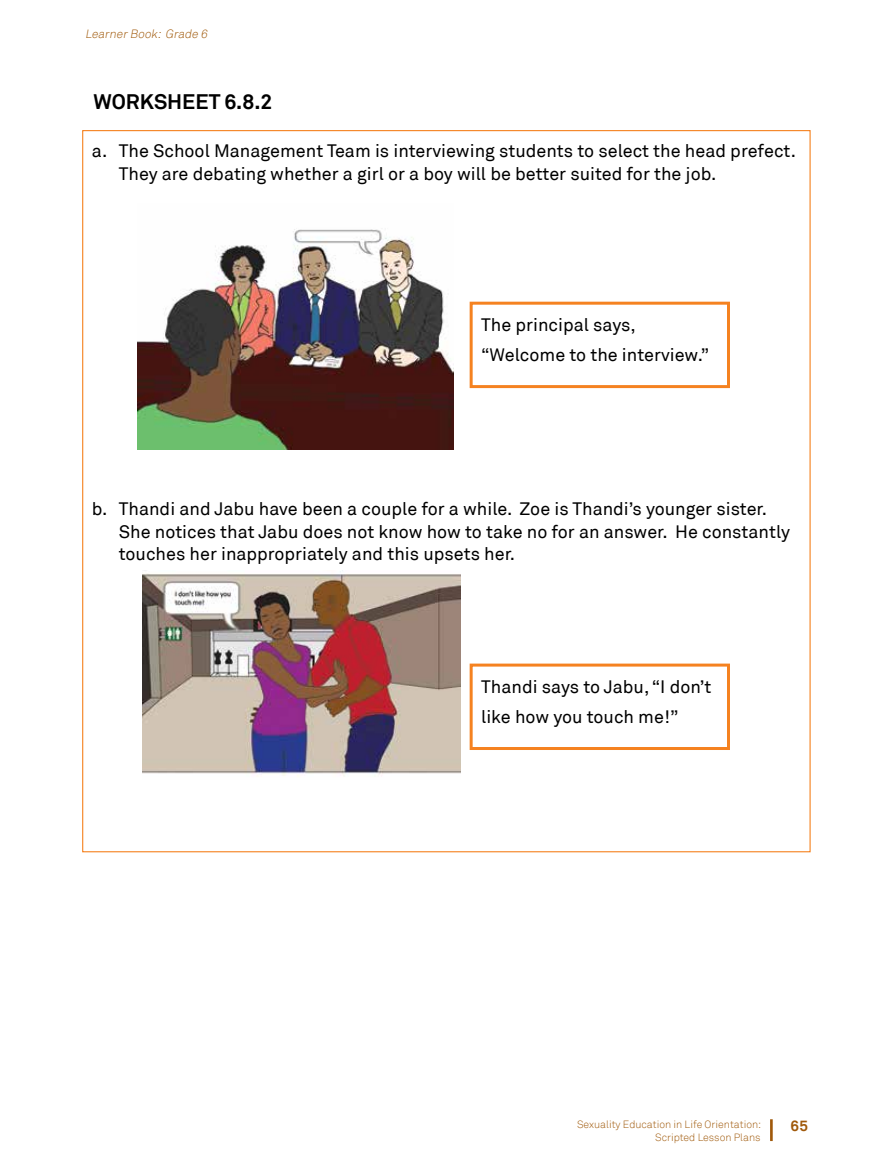
<style>
.page{position:relative;width:872px;height:1170px;background:#fff}
.page>*{position:absolute;margin:0;border:0;box-sizing:border-box;transform-origin:0 0}
.t1{font:700 21px "Akkurat";color:#000}
.t2{font:18px/22.5px "Akkurat";color:#000}
.t3{font:700 15px "Akkurat";color:#a0590a}
.t4{font:italic 300 12px "Akkurat";color:#a0590a}
.t5{font:300 10.5px "Akkurat";color:#a0590a}
</style>
<div class="page">
<svg style="left:770px;top:1119px;width:3px;height:22px"></svg>
<img style="left:137px;top:229px;width:316px;height:220px">
<div style="left:469px;top:301px;width:261px;height:87px;border:3px solid #f58220"></div>
<img style="left:143px;top:570px;width:317px;height:207px">
<div style="left:469px;top:663px;width:261px;height:87px;border:3px solid #f58220"></div>
<p class="t4" style="left:85px;top:27px;width:126px">LearnerBook: Grade 6</p>
<p class="t1" style="left:94px;top:88px;width:180px">WORKSHEET 6.8.2</p>
<p class="t2" style="left:119px;top:140px;width:679px;text-indent:-27px">a. The School Management Team is interviewing students to select the head prefect.<br>They are debating whether a girl or a boy will be better suited for the job.</p>
<p class="t2" style="left:481px;top:310px;width:229px;line-height:30px">The principal says, “Welcome to the interview.”</p>
<p class="t2" style="left:119px;top:498px;width:673px;text-indent:-27px">b. Thandi and Jabu have been a couple for a while. Zoe is Thandi’s younger sister.<br>She notices that Jabu does not know how to take no for an answer. He constantly touches her inappropriately and this upsets her.</p>
<p class="t2" style="left:481px;top:672px;width:232px;line-height:30px">Thandi says to Jabu, “I don’t like how you touch me!”</p>
<p class="t5" style="left:577px;top:1117px;width:186px">Sexuality Education in Life Orientation:</p>
<p class="t3" style="left:790px;top:1116px;width:19px">65</p>
<p class="t5" style="left:655px;top:1130px;width:107px">Scripted Lesson Plans</p>
</div>
